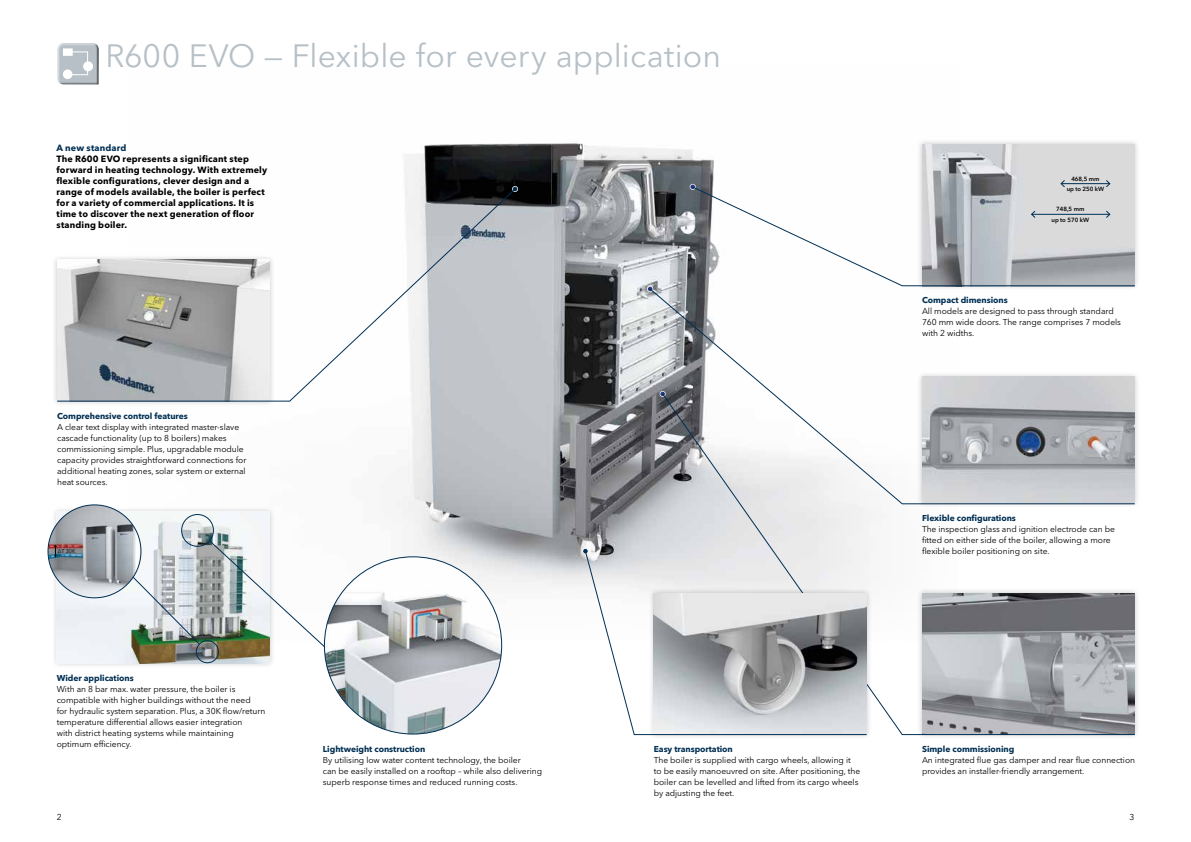
<style>
.page{position:relative;width:1191px;height:842px;background:#fff}
.page>*{position:absolute;margin:0;border:0;box-sizing:border-box;transform-origin:0 0}
.t1{font:32px "Avenir Next LT Pro";letter-spacing:.005em;color:#b6c0c6}
.t2{font:700 9px/11px "Avenir Next LT Pro";letter-spacing:.015em;color:#000}
.t3{font:700 9px "Avenir Next LT Pro";letter-spacing:.015em;color:#002f53}
.t4{font:8.5px/11px "Avenir Next LT Pro";letter-spacing:-.005em;color:#000}
.t5{font:700 8.5px "Avenir Next LT Pro";letter-spacing:-.005em;color:#002f53}
.t6{font:600 6px/10.1px "Avenir Next LT Pro";letter-spacing:-.005em;color:#000;text-align:center}
.t7{font:5.5px "Avenir Next LT Pro";color:#000}
</style>
<div class="page">
<img style="left:328px;top:142px;width:386px;height:494px">
<div style="left:52px;top:254px;width:223px;height:153px;background:#000;opacity:.2"></div>
<div style="left:916px;top:139px;width:224px;height:152px;background:#000;opacity:.2"></div>
<img style="left:922px;top:144px;width:212px;height:42px">
<div style="left:916px;top:371px;width:224px;height:138px;background:#000;opacity:.2"></div>
<div style="left:51px;top:506px;width:224px;height:163px;background:#000;opacity:.2"></div>
<img style="left:57px;top:512px;width:212px;height:151px">
<svg style="left:57px;top:43px;width:42px;height:42px;background:#c0c7cb"></svg>
<div style="left:916px;top:588px;width:224px;height:152px;background:#000;opacity:.2"></div>
<div style="left:181px;top:514px;width:33px;height:32px;border:1px solid #002f53;border-radius:50%"></div>
<svg style="left:209px;top:540px;width:119px;height:110px"></svg>
<img style="left:128px;top:572px;width:72px;height:73px">
<div style="left:196px;top:640px;width:23px;height:23px;border:1px solid #002f53;border-radius:50%"></div>
<img style="left:324px;top:557px;width:177px;height:177px;border-radius:89px">
<svg style="left:582px;top:548px;width:6px;height:6px"></svg>
<svg style="left:647px;top:286px;width:6px;height:6px"></svg>
<svg style="left:689px;top:184px;width:6px;height:6px"></svg>
<svg style="left:662px;top:504px;width:473px;height:231px"></svg>
<svg style="left:649px;top:288px;width:486px;height:216px"></svg>
<svg style="left:692px;top:186px;width:443px;height:100px"></svg>
<svg style="left:57px;top:187px;width:460px;height:215px"></svg>
<div style="left:648px;top:588px;width:224px;height:152px;background:#000;opacity:.2"></div>
<svg style="left:585px;top:550px;width:282px;height:185px"></svg>
<img style="left:48px;top:505px;width:93px;height:93px;border-radius:46px">
<div style="left:57px;top:549px;width:11px;height:18px;background:#000;opacity:.75"></div>
<svg style="left:54px;top:545px;width:3px;height:13px"></svg>
<hr style="left:1031px;top:214px;width:78px;height:1px;background:#002f53">
<svg style="left:1030px;top:210px;width:5px;height:8px"></svg>
<svg style="left:1105px;top:210px;width:5px;height:8px"></svg>
<hr style="left:1061px;top:183px;width:48px;height:1px;background:#002f53">
<svg style="left:1060px;top:180px;width:5px;height:8px"></svg>
<svg style="left:1105px;top:180px;width:5px;height:8px"></svg>
<h1 class="t1" style="left:106px;top:36px;width:617px">R600 EVO — Flexible for every application</h1>
<p class="t3" style="left:56px;top:142px;width:72px">A new standard</p>
<p class="t2" style="left:56px;top:153px;width:212px">The R600 EVO represents a significant step forward in heating technology. With extremely flexible configurations, clever design and a range of models available, the boiler is perfect for a variety of commercial applications. It is time to discover the next generation of floor standing boiler.</p>
<p class="t5" style="left:57px;top:411px;width:132px">Comprehensive control features</p>
<p class="t4" style="left:57px;top:421px;width:191px">A clear text display with integrated master-slave cascade functionality (up to 8 boilers) makes commissioning simple. Plus, upgradable module capacity provides straightforward connections for additional heating zones, solar system or external heat sources.</p>
<p class="t7" style="left:58px;top:547px;width:19px">∆T 30K</p>
<p class="t5" style="left:57px;top:673px;width:78px">Wider applications</p>
<p class="t4" style="left:57px;top:683px;width:210px">With an 8 bar max. water pressure, the boiler is compatible with higher buildings without the need<br>for hydraulic system separation. Plus, a 30K flow/return temperature differential allows easier integration<br>with district heating systems while maintaining optimum efficiency.</p>
<p class="t5" style="left:323px;top:744px;width:104px">Lightweight construction</p>
<p class="t4" style="left:323px;top:755px;width:221px">By utilising low water content technology, the boiler<br>can be easily installed on a rooftop – while also delivering superb response times and reduced running costs.</p>
<p class="t5" style="left:654px;top:743px;width:81px">Easy transportation</p>
<p class="t4" style="left:654px;top:754px;width:208px">The boiler is supplied with cargo wheels, allowing it to be easily manoeuvred on site. After positioning, the boiler can be levelled and lifted from its cargo wheels by adjusting the feet.</p>
<p class="t6" style="left:1066px;top:173px;width:39px;line-height:10.5px">468,5 mm<br>up to 250 kW</p>
<p class="t6" style="left:1051px;top:204px;width:39px">748,5 mm<br>up to 570 kW</p>
<p class="t5" style="left:922px;top:295px;width:87px">Compact dimensions</p>
<p class="t4" style="left:922px;top:306px;width:200px">All models are designed to pass through standard<br>760 mm wide doors. The range comprises 7 models with 2 widths.</p>
<p class="t5" style="left:922px;top:513px;width:95px">Flexible configurations</p>
<p class="t4" style="left:922px;top:523px;width:194px">The inspection glass and ignition electrode can be fitted on either side of the boiler, allowing a more flexible boiler positioning on site.</p>
<p class="t5" style="left:922px;top:743px;width:94px">Simple commissioning</p>
<p class="t4" style="left:922px;top:754px;width:215px">An integrated flue gas damper and rear flue connection provides an installer-friendly arrangement.</p>
<p class="t4" style="left:57px;top:811px;width:6px">2</p>
<p class="t4" style="left:1129px;top:811px;width:6px">3</p>
</div>
